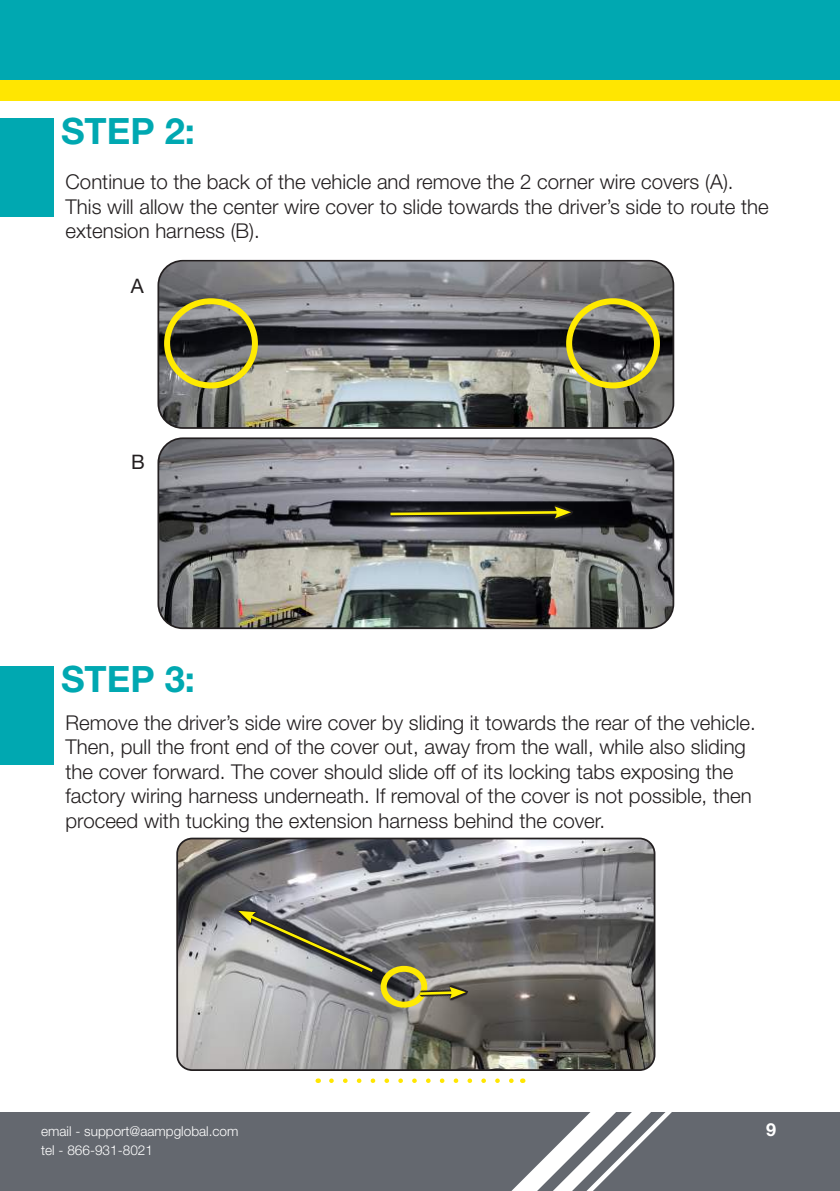
<style>
.page{position:relative;width:840px;height:1191px;background:#fff}
.page>*{position:absolute;margin:0;border:0;box-sizing:border-box;transform-origin:0 0}
.t1{font:700 36.4px "Helvetica Neue LT Pro";color:#00a8b1}
.t2{font:300 20.4px/24.6px "Helvetica Neue LT Pro";color:#231f20}
.t3{font:20px "Helvetica Neue LT Pro";color:#231f20}
.t4{font:700 18px "Helvetica Neue LT Pro";color:#fff}
.t5{font:300 13.6px "Helvetica Neue LT Pro";color:#fff}
</style>
<div class="page">
<div style="left:0;top:2px;width:839px;height:99px;background:#ffe601"></div>
<div style="left:0;top:0;width:839px;height:80px;background:#00a8b1"></div>
<div style="left:0;top:1111px;width:839px;height:80px;background:#64686f"></div>
<div style="left:0;top:118px;width:53px;height:99px;background:#00a8b1"></div>
<img style="left:160px;top:261px;width:513px;height:166px">
<div style="left:157px;top:260px;width:517px;height:169px;border:2px solid #231f20;border-radius:24px"></div>
<img style="left:160px;top:440px;width:513px;height:188px">
<div style="left:157px;top:437px;width:517px;height:192px;border:2px solid #231f20;border-radius:24px"></div>
<div style="left:0;top:666px;width:53px;height:98px;background:#00a8b1"></div>
<svg style="left:331px;top:1036px;width:400px;height:155px"></svg>
<div style="left:164px;top:298px;width:94px;height:90px;border:6px solid #ffea01;border-radius:50%"></div>
<div style="left:566px;top:298px;width:93px;height:90px;border:6px solid #ffea01;border-radius:50%"></div>
<svg style="left:387px;top:443px;width:186px;height:141px;background:#838483"></svg>
<img style="left:179px;top:840px;width:475px;height:230px">
<div style="left:176px;top:837px;width:479px;height:234px;border:2px solid #231f20;border-radius:15px"></div>
<svg style="left:236px;top:867px;width:140px;height:146px;background:#9d9d9c"></svg>
<div style="left:380px;top:965px;width:47px;height:42px;border:6px solid #ffea01;border-radius:50%"></div>
<svg style="left:416px;top:973px;width:52px;height:41px;background:#938c65"></svg>
<h1 class="t1" style="left:61px;top:108px;width:135px">STEP 2:</h1>
<p class="t2" style="left:66px;top:169px;width:704px">Continue to the back of the vehicle and remove the 2 corner wire covers (A).<br>This will allow the center wire cover to slide towards the driver’s side to route the extension harness (B).</p>
<p class="t3" style="left:131px;top:274px;width:14px">A</p>
<p class="t3" style="left:131px;top:450px;width:15px">B</p>
<h1 class="t1" style="left:61px;top:656px;width:135px">STEP 3:</h1>
<p class="t2" style="left:66px;top:710px;width:691px">Remove the driver’s side wire cover by sliding it towards the rear of the vehicle.<br>Then, pull the front end of the cover out, away from the wall, while also sliding the cover forward. The cover should slide off of its locking tabs exposing the factory wiring harness underneath. If removal of the cover is not possible, then proceed with tucking the extension harness behind the cover.</p>
<p class="t5" style="left:41px;top:1123px;width:199px">email - support@aampglobal.com</p>
<p class="t4" style="left:765px;top:1118px;width:12px">9</p>
<p class="t5" style="left:41px;top:1141px;width:113px">tel - 866-931-8021</p>
</div>
